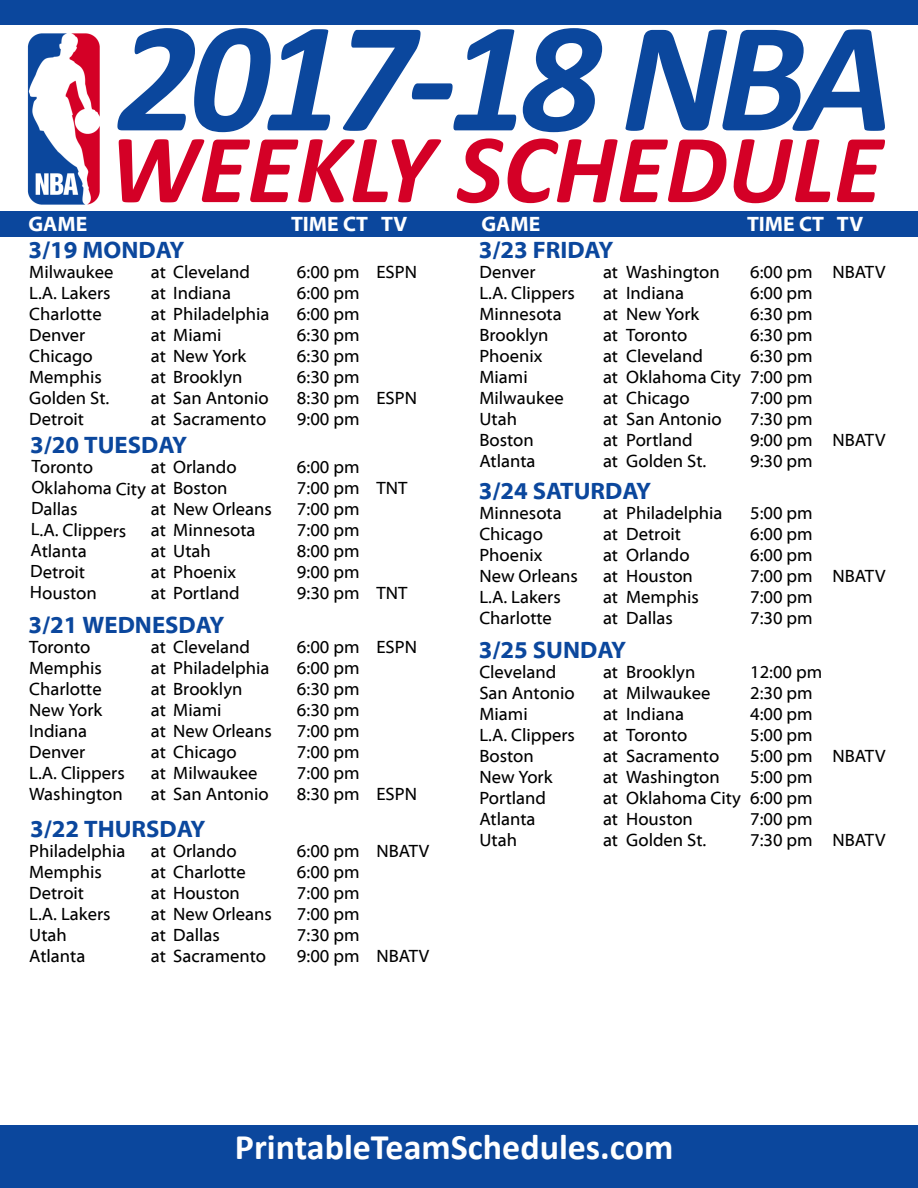
<style>
.page{position:relative;width:918px;height:1188px;background:#fff}
.page>*{position:absolute;margin:0;border:0;box-sizing:border-box;transform-origin:0 0}
.t1{font:italic 700 159px "Calibri";letter-spacing:-.05em;color:#0b479d}
.t2{font:italic 700 99px "Calibri";color:#d40026}
.t3{font:700 36px "Calibri";color:#fff}
.t4{font:700 24px "Myriad Web Pro";color:#0b479d}
.t5{font:700 21px "Myriad Web Pro";color:#fff}
.t6{font:18px/21px "Myriad Web Pro";color:#000}
</style>
<div class="page">
<div style="left:0;top:1125px;width:918px;height:63px;background:#0b479d"></div>
<div style="left:0;top:211px;width:918px;height:26px;background:#0b479d"></div>
<div style="left:0;top:0;width:918px;height:25px;background:#0b479d"></div>
<img style="left:27px;top:33px;width:73px;height:172px">
<p class="t5" style="left:28px;top:212px;width:60px">GAME</p>
<h1 class="t1" style="left:117px;top:-23px;width:778px">2017-18 NBA</h1>
<h2 class="t2" style="left:109px;top:106px;width:775px">WEEKLY SCHEDULE</h2>
<p class="t5" style="left:291px;top:212px;width:79px">TIME CT</p>
<p class="t5" style="left:481px;top:212px;width:60px">GAME</p>
<p class="t5" style="left:747px;top:212px;width:79px">TIME CT</p>
<p class="t5" style="left:381px;top:212px;width:28px">TV</p>
<p class="t5" style="left:837px;top:212px;width:28px">TV</p>
<h3 class="t4" style="left:479px;top:237px;width:136px">3/23 FRIDAY</h3>
<h3 class="t4" style="left:28px;top:237px;width:157px">3/19 MONDAY</h3>
<p class="t6" style="left:151px;top:262px;width:120px">at Cleveland at Indiana<br>at Philadelphia at Miami<br>at New York<br>at Brooklyn<br>at San Antonio at Sacramento</p>
<p class="t6" style="left:479px;top:261px;width:97px">Denver<br>L.A. Clippers<br>Minnesota<br>Brooklyn<br>Phoenix<br>Miami<br>Milwaukee<br>Utah<br>Boston<br>Atlanta</p>
<p class="t6" style="left:750px;top:261px;width:64px;text-align:justify">6:00 pm 6:00 pm 6:30 pm 6:30 pm 6:30 pm 7:00 pm 7:00 pm 7:30 pm 9:00 pm 9:30 pm</p>
<p class="t6" style="left:603px;top:262px;width:139px">at Washington<br>at Indiana<br>at New York<br>at Toronto<br>at Cleveland<br>at Oklahoma City at Chicago<br>at San Antonio at Portland<br>at Golden St.</p>
<p class="t6" style="left:833px;top:262px;width:54px">NBATV</p>
<p class="t6" style="left:29px;top:262px;width:86px">Milwaukee<br>L.A. Lakers<br>Charlotte<br>Denver<br>Chicago<br>Memphis<br>Golden St.<br>Detroit</p>
<p class="t6" style="left:297px;top:262px;width:64px;text-align:justify">6:00 pm 6:00 pm 6:00 pm 6:30 pm 6:30 pm 6:30 pm 8:30 pm 9:00 pm</p>
<p class="t6" style="left:376px;top:262px;width:42px">ESPN</p>
<p class="t6" style="left:376px;top:388px;width:42px">ESPN</p>
<p class="t6" style="left:833px;top:430px;width:54px">NBATV</p>
<h3 class="t4" style="left:30px;top:432px;width:159px">3/20 TUESDAY</h3>
<p class="t6" style="left:151px;top:457px;width:123px">at Orlando<br>at Boston<br>at New Orleans at Minnesota at Utah<br>at Phoenix<br>at Portland</p>
<p class="t6" style="left:32px;top:456px;width:116px;rotate:1deg">Toronto<br>Oklahoma City<br>Dallas<br>L.A. Clippers<br>Atlanta<br>Detroit<br>Houston</p>
<p class="t6" style="left:297px;top:457px;width:64px;text-align:justify">6:00 pm 7:00 pm 7:00 pm 7:00 pm 8:00 pm 9:00 pm 9:30 pm</p>
<p class="t6" style="left:376px;top:478px;width:32px">TNT</p>
<h3 class="t4" style="left:479px;top:478px;width:174px">3/24 SATURDAY</h3>
<p class="t6" style="left:603px;top:503px;width:121px">at Philadelphia at Detroit<br>at Orlando<br>at Houston<br>at Memphis<br>at Dallas</p>
<p class="t6" style="left:479px;top:503px;width:100px">Minnesota<br>Chicago<br>Phoenix<br>New Orleans<br>L.A. Lakers<br>Charlotte</p>
<p class="t6" style="left:750px;top:503px;width:64px;text-align:justify">5:00 pm 6:00 pm 6:00 pm 7:00 pm 7:00 pm 7:30 pm</p>
<p class="t6" style="left:833px;top:566px;width:54px">NBATV</p>
<p class="t6" style="left:376px;top:583px;width:32px">TNT</p>
<h3 class="t4" style="left:28px;top:612px;width:198px">3/21 WEDNESDAY</h3>
<p class="t6" style="left:151px;top:637px;width:123px">at Cleveland<br>at Philadelphia at Brooklyn<br>at Miami<br>at New Orleans at Chicago<br>at Milwaukee at San Antonio</p>
<p class="t6" style="left:376px;top:637px;width:42px">ESPN</p>
<p class="t6" style="left:29px;top:637px;width:97px">Toronto<br>Memphis<br>Charlotte<br>New York<br>Indiana<br>Denver<br>L.A. Clippers<br>Washington</p>
<p class="t6" style="left:297px;top:637px;width:64px;text-align:justify">6:00 pm 6:00 pm 6:30 pm 6:30 pm 7:00 pm 7:00 pm 7:00 pm 8:30 pm</p>
<h3 class="t4" style="left:479px;top:637px;width:149px">3/25 SUNDAY</h3>
<p class="t6" style="left:603px;top:662px;width:139px">at Brooklyn<br>at Milwaukee<br>at Indiana<br>at Toronto<br>at Sacramento<br>at Washington<br>at Oklahoma City at Houston<br>at Golden St.</p>
<p class="t6" style="left:479px;top:662px;width:97px">Cleveland<br>San Antonio<br>Miami<br>L.A. Clippers<br>Boston<br>New York<br>Portland<br>Atlanta<br>Utah</p>
<p class="t6" style="left:750px;top:662px;width:74px">12:00 pm<br>2:30 pm<br>4:00 pm<br>5:00 pm<br>5:00 pm<br>5:00 pm<br>6:00 pm<br>7:00 pm<br>7:30 pm</p>
<p class="t6" style="left:833px;top:746px;width:54px">NBATV</p>
<p class="t6" style="left:376px;top:784px;width:42px">ESPN</p>
<h3 class="t4" style="left:30px;top:816px;width:177px">3/22 THURSDAY</h3>
<p class="t6" style="left:833px;top:830px;width:54px">NBATV</p>
<p class="t6" style="left:29px;top:841px;width:98px">Philadelphia<br>Memphis<br>Detroit<br>L.A. Lakers<br>Utah<br>Atlanta</p>
<p class="t6" style="left:297px;top:841px;width:64px;text-align:justify">6:00 pm 6:00 pm 7:00 pm 7:00 pm 7:30 pm 9:00 pm</p>
<p class="t6" style="left:151px;top:841px;width:123px">at Orlando<br>at Charlotte<br>at Houston<br>at New Orleans at Dallas<br>at Sacramento</p>
<p class="t6" style="left:376px;top:841px;width:54px">NBATV</p>
<p class="t6" style="left:376px;top:946px;width:54px">NBATV</p>
<h3 class="t3" style="left:235px;top:1124px;width:440px">PrintableTeamSchedules.com</h3>
</div>
